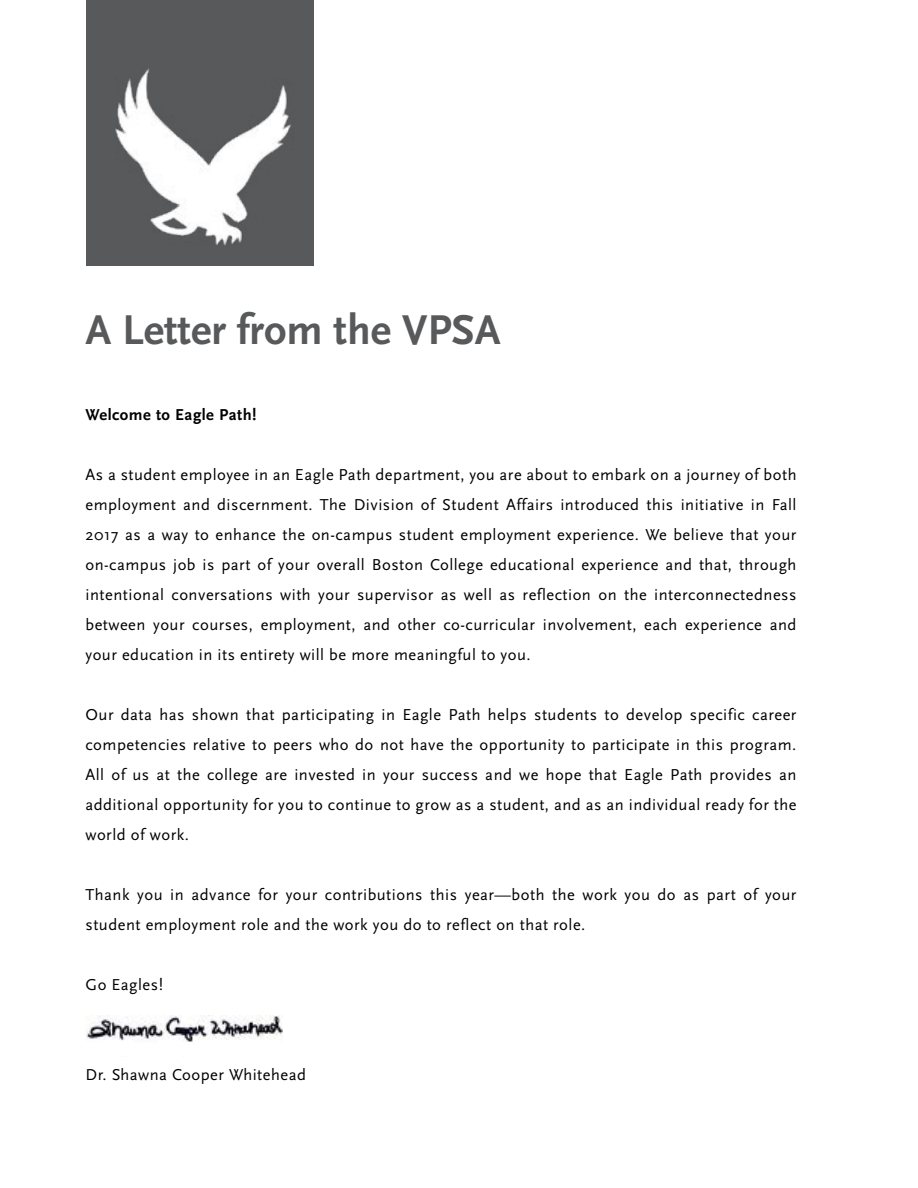
<style>
.page{position:relative;width:918px;height:1188px;background:#fff}
.page>*{position:absolute;margin:0;border:0;box-sizing:border-box;transform-origin:0 0}
.t1{font:700 43.5px "Scala Sans OT";color:#58595b}
.t2{font:16.5px/30px "Scala Sans OT";letter-spacing:.03em;color:#000;text-align:justify}
.t3{font:16.5px "Scala Sans Pro";letter-spacing:.03em;color:#000}
.t4{font:700 16.5px "Scala Sans OT";letter-spacing:.03em;color:#000}
</style>
<div class="page">
<div style="left:86px;top:0;width:227px;height:266px;background:#58595b"></div>
<img style="left:115px;top:68px;width:176px;height:178px">
<img style="left:86px;top:1016px;width:196px;height:26px">
<h1 class="t1" style="left:86px;top:306px;width:417px">A Letter from the VPSA</h1>
<p class="t4" style="left:86px;top:406px;width:173px">Welcome to Eagle Path!</p>
<p class="t2" style="left:86px;top:460px;width:713px">As a student employee in an Eagle Path department, you are about to embark on a journey of both employment and discernment. The Division of Student Affairs introduced this initiative in Fall 2017 as a way to enhance the on-campus student employment experience. We believe that your on-campus job is part of your overall Boston College educational experience and that, through intentional conversations with your supervisor as well as reflection on the interconnectedness between your courses, employment, and other co-curricular involvement, each experience and your education in its entirety will be more meaningful to you.</p>
<p class="t2" style="left:86px;top:700px;width:713px">Our data has shown that participating in Eagle Path helps students to develop specific career competencies relative to peers who do not have the opportunity to participate in this program.<br>All of us at the college are invested in your success and we hope that Eagle Path provides an additional opportunity for you to continue to grow as a student, and as an individual ready for the world of work.</p>
<p class="t2" style="left:86px;top:880px;width:712px">Thank you in advance for your contributions this year—both the work you do as part of your student employment role and the work you do to reflect on that role.</p>
<p class="t2" style="left:86px;top:970px;width:79px">Go Eagles!</p>
<p class="t3" style="left:86px;top:1065px;width:222px">Dr. Shawna Cooper Whitehead</p>
</div>
